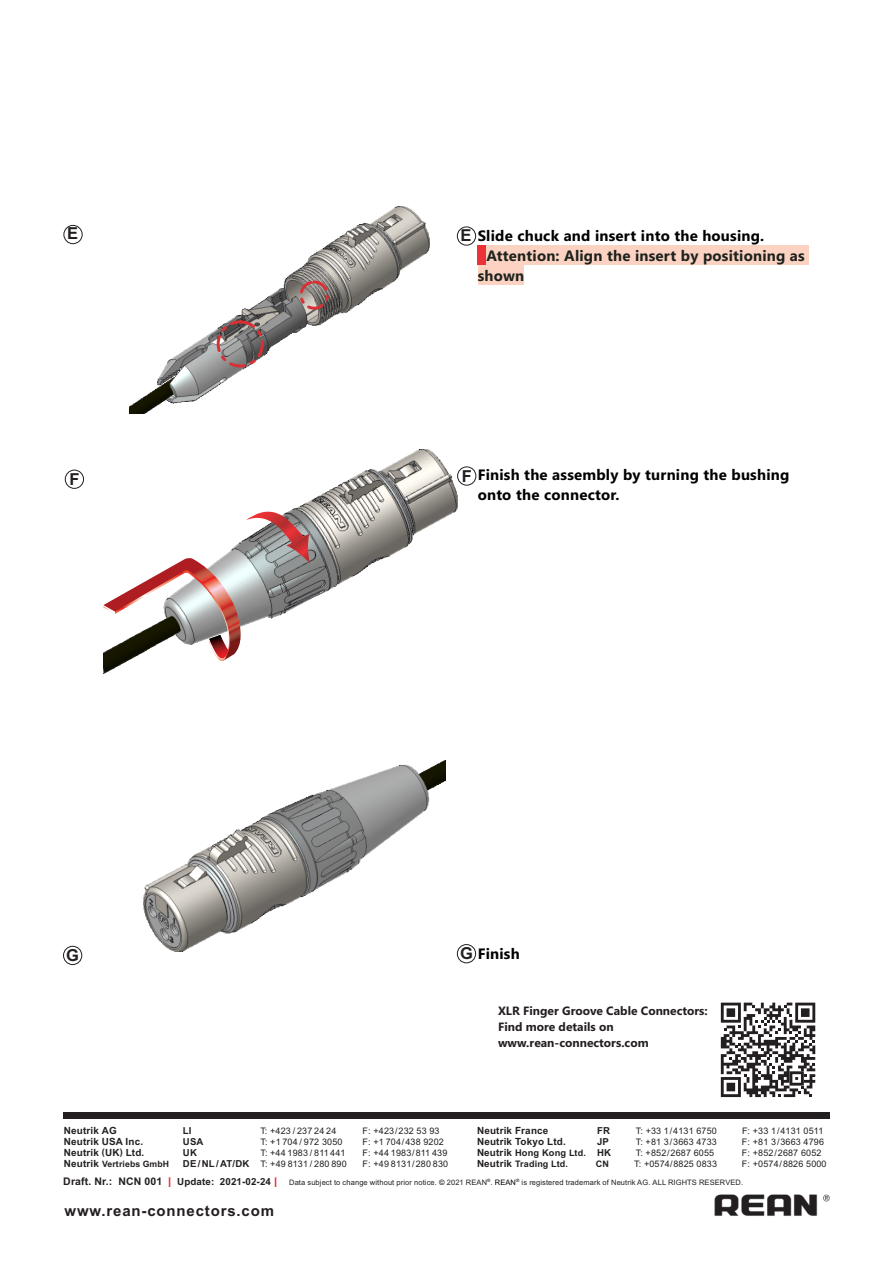
<style>
.page{position:relative;width:893px;height:1263px;background:#fff}
.page>*{position:absolute;margin:0;border:0;box-sizing:border-box;transform-origin:0 0}
.t1{font:700 16.5px "Arial";color:#231f20}
.t2{font:700 15px "Segoe UI";letter-spacing:.015em;color:#000}
.t3{font:700 15px/20px "Segoe UI";letter-spacing:.015em;color:#1d221d}
.t4{font:700 15px "Arial";letter-spacing:.055em;color:#231f20}
.t5{font:700 12px/15.9px "Segoe UI";color:#231f20}
.t6{font:700 9.9px "Arial";letter-spacing:.015em;color:#231f20}
.t7{font:700 9.75px "Arial";letter-spacing:.015em;color:#231f20}
.t8{font:700 9.6px "Arial";letter-spacing:.015em;color:#231f20}
.t9{font:700 9.3px "Arial";letter-spacing:.015em;color:#231f20}
.t10{font:9px "Arial";letter-spacing:.015em;color:#231f20}
.t11{font:700 9px "Arial";letter-spacing:.015em;color:#231f20}
.t12{font:700 8.7px "Arial";letter-spacing:.015em;color:#231f20}
.t13{font:7.5px "Arial";letter-spacing:.015em;color:#231f20}
.s1{font-family:"Arial";font-size:16.5px;color:#231f20}
.s2{font-size:9.9px}
.s3{font-size:9px}
.s4{font-size:9.6px}
.s5{color:#000}
.s6{font-weight:700;font-size:9.6px}
.s7{font-size:10.5px}
.s8{font-weight:400;font-size:13.5px;color:#ed1c24}
</style>
<div class="page">
<div style="left:63px;top:946px;width:19px;height:19px;border:1px solid #231f20;border-radius:50%"></div>
<div style="left:478px;top:245px;width:8px;height:20px;background:#ed3237"></div>
<div style="left:486px;top:245px;width:323px;height:20px;background:#fcd3c2"></div>
<div style="left:478px;top:265px;width:45px;height:20px;background:#fcd3c2"></div>
<div style="left:457px;top:227px;width:19px;height:19px;border:1px solid #231f20;border-radius:50%"></div>
<div style="left:457px;top:466px;width:19px;height:19px;border:1px solid #231f20;border-radius:50%"></div>
<div style="left:64px;top:225px;width:19px;height:19px;border:1px solid #231f20;border-radius:50%"></div>
<div style="left:65px;top:470px;width:19px;height:19px;border:1px solid #231f20;border-radius:50%"></div>
<div style="left:63px;top:1112px;width:767px;height:6px;background:#231f20"></div>
<svg style="left:721px;top:1003px;width:94px;height:94px"></svg>
<img style="left:714px;top:1194px;width:116px;height:22px">
<img style="left:129px;top:207px;width:301px;height:206px">
<img style="left:104px;top:450px;width:354px;height:224px">
<div style="left:300px;top:281px;width:29px;height:29px;border:3px dashed #d83135;border-radius:50%"></div>
<div style="left:217px;top:320px;width:47px;height:47px;border:3px dashed #d83135;border-radius:50%"></div>
<img style="left:144px;top:761px;width:302px;height:191px">
<div style="left:457px;top:944px;width:19px;height:19px;border:1px solid #231f20;border-radius:50%"></div>
<svg style="left:103px;top:505px;width:207px;height:158px"></svg>
<h1 class="t1" style="left:67px;top:227px;width:13px">E</h1>
<h2 class="t2" style="left:461px;top:230px;width:305px"><span class="s1">E</span> Slide chuck and insert into the housing.</h2>
<h2 class="t3" style="left:478px;top:247px;width:329px;text-indent:9px">Attention: Align the insert by positioning as shown</h2>
<h1 class="t1" style="left:69px;top:473px;width:12px">F</h1>
<h2 class="t2" style="left:462px;top:469px;width:329px"><span class="s1">F</span> Finish the assembly by turning the bushing</h2>
<h2 class="t2" style="left:478px;top:489px;width:143px">onto the connector.</h2>
<h1 class="t1" style="left:66px;top:949px;width:14px">G</h1>
<h2 class="t2" style="left:460px;top:948px;width:61px"><span class="s1">G</span> Finish</h2>
<h3 class="t5" style="left:498px;top:1004px;width:211px">XLR Finger Groove Cable Connectors:<br>Find more details on www.rean-connectors.com</h3>
<p class="t6" style="left:64px;top:1126px;width:54px">Neutrik AG</p>
<p class="t8" style="left:183px;top:1127px;width:10px">LI</p>
<p class="t10" style="left:260px;top:1127px;width:78px">T: +423 / 237 24 24</p>
<p class="t10" style="left:363px;top:1127px;width:79px">F: +423/232 53 93</p>
<p class="t6" style="left:477px;top:1126px;width:73px">Neutrik France</p>
<p class="t8" style="left:597px;top:1127px;width:14px">FR</p>
<p class="t10" style="left:636px;top:1127px;width:83px">T: +33 1/4131 6750</p>
<p class="t10" style="left:742px;top:1127px;width:83px">F: +33 1/4131 0511</p>
<p class="t6" style="left:477px;top:1137px;width:90px">Neutrik Tokyo Ltd.</p>
<p class="t8" style="left:597px;top:1138px;width:13px">JP</p>
<p class="t10" style="left:636px;top:1138px;width:83px">T: +81 3/3663 4733</p>
<p class="t10" style="left:742px;top:1138px;width:84px">F: +81 3/3663 4796</p>
<p class="t11" style="left:477px;top:1160px;width:93px"><span class="s2">Neutrik</span> Trading Ltd.</p>
<p class="t11" style="left:596px;top:1160px;width:15px">CN</p>
<p class="t10" style="left:634px;top:1160px;width:84px">T: +0574/8825 0833</p>
<p class="t10" style="left:742px;top:1160px;width:86px">F: +0574/8826 5000</p>
<p class="t6" style="left:64px;top:1137px;width:81px">Neutrik USA Inc.</p>
<p class="t8" style="left:183px;top:1138px;width:22px">USA</p>
<p class="t10" style="left:260px;top:1138px;width:84px">T: +1 704 / 972 3050</p>
<p class="t10" style="left:363px;top:1138px;width:83px">F: +1 704/438 9202</p>
<p class="t6" style="left:64px;top:1149px;width:82px">Neutrik <span class="s3">(</span>UK<span class="s3">)</span> Ltd.</p>
<p class="t8" style="left:183px;top:1149px;width:16px">UK</p>
<p class="t10" style="left:260px;top:1149px;width:87px">T: +44 1983 / 811 441</p>
<p class="t10" style="left:363px;top:1149px;width:86px">F: +44 1983/811 439</p>
<p class="t9" style="left:477px;top:1149px;width:136px"><span class="s2">Neutrik</span> Hong Kong <span class="s3">Ltd.</span> <span class="s4">HK</span></p>
<p class="t10" style="left:636px;top:1149px;width:80px">T: +852/2687 6055</p>
<p class="t10" style="left:742px;top:1149px;width:81px">F: +852/2687 6052</p>
<p class="t13" style="left:289px;top:1179px;width:205px">Data subject to change without prior notice. <span class="s5">©</span> 2021 REAN .</p>
<p class="t12" style="left:64px;top:1160px;width:107px"><span class="s2">Neutrik</span> Vertriebs GmbH</p>
<p class="t10" style="left:183px;top:1160px;width:165px"><span class="s6">DE/NL/AT/DK</span> T: +49 8131 / 280 890</p>
<p class="t10" style="left:363px;top:1160px;width:87px">F: +49 8131/280 830</p>
<p class="t7" style="left:63px;top:1178px;width:216px"><span class="s7">Draft. Nr.: NCN 001</span> <span class="s8">I</span> Update: 2021-02-24 <span class="s8">I</span></p>
<h2 class="t4" style="left:65px;top:1205px;width:211px">www.rean-connectors.com</h2>
<p class="t13" style="left:487px;top:1179px;width:257px"><sup>®</sup> <span class="s5">REAN</span><sup>®</sup> is registered trademark of Neutrik AG. ALL RIGHTS RESERVED.</p>
</div>
